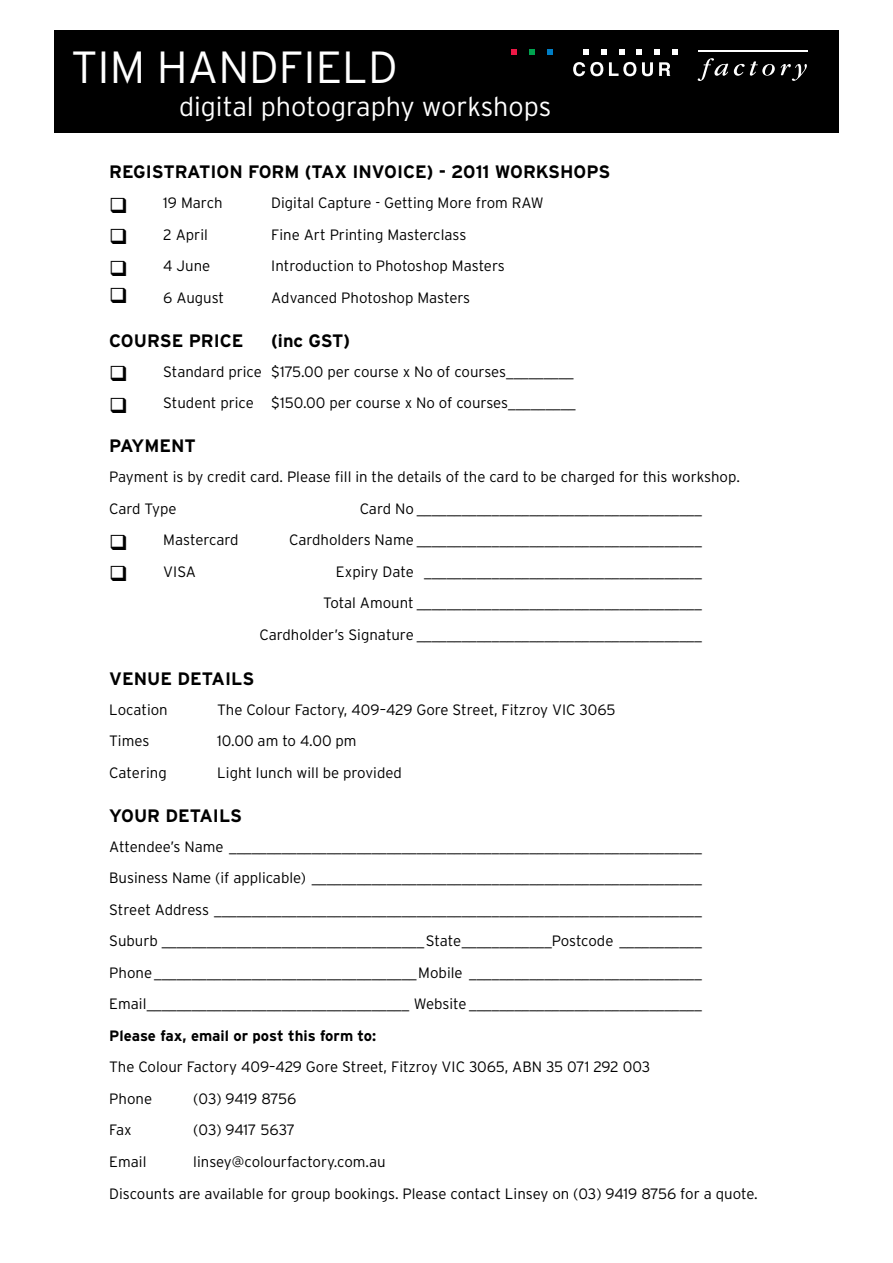
<style>
.page{position:relative;width:893px;height:1263px;background:#fff}
.page>*{position:absolute;margin:0;border:0;box-sizing:border-box;transform-origin:0 0}
.t1{font:300 45px "Interstate";color:#fff}
.t2{font:300 27px "Interstate";color:#fff}
.t3{font:700 18px "Interstate";color:#000}
.t4{font:300 15px/31.5px "Interstate";color:#000}
.t5{font:700 15px "Interstate";color:#000}
</style>
<div class="page">
<div style="left:54px;top:30px;width:785px;height:103px;background:#000"></div>
<svg style="left:547px;top:49px;width:6px;height:6px"></svg>
<svg style="left:511px;top:49px;width:6px;height:6px"></svg>
<svg style="left:529px;top:49px;width:6px;height:6px"></svg>
<svg style="left:601px;top:49px;width:6px;height:6px"></svg>
<svg style="left:583px;top:49px;width:6px;height:6px"></svg>
<svg style="left:654px;top:49px;width:6px;height:6px"></svg>
<svg style="left:672px;top:49px;width:5px;height:6px"></svg>
<svg style="left:619px;top:49px;width:5px;height:6px"></svg>
<svg style="left:636px;top:49px;width:6px;height:6px"></svg>
<svg style="left:573px;top:62px;width:30px;height:14px"></svg>
<svg style="left:609px;top:62px;width:27px;height:14px"></svg>
<svg style="left:642px;top:62px;width:11px;height:14px"></svg>
<svg style="left:659px;top:62px;width:11px;height:14px"></svg>
<svg style="left:698px;top:58px;width:30px;height:23px"></svg>
<svg style="left:734px;top:61px;width:41px;height:15px"></svg>
<svg style="left:781px;top:64px;width:26px;height:17px"></svg>
<hr style="left:698px;top:50px;width:109px;height:2px;background:#fff">
<h1 class="t1" style="left:71px;top:42px;width:328px">TIM HANDFIELD</h1>
<h2 class="t2" style="left:179px;top:91px;width:374px">digital photography workshops</h2>
<p class="t3" style="left:109px;top:162px;width:503px">REGISTRATION FORM (TAX INVOICE) - 2011 WORKSHOPS</p>
<p class="t4" style="left:109px;top:187px;width:115px">❑ 19 March</p>
<p class="t4" style="left:271px;top:187px;width:274px">Digital Capture - Getting More from RAW</p>
<p class="t4" style="left:109px;top:218px;width:100px">❑ 2 April</p>
<p class="t4" style="left:271px;top:218px;width:197px">Fine Art Printing Masterclass</p>
<p class="t4" style="left:109px;top:250px;width:103px">❑ 4 June</p>
<p class="t4" style="left:271px;top:250px;width:235px">Introduction to Photoshop Masters</p>
<p class="t4" style="left:109px;top:281px;width:116px">❑ 6 August</p>
<p class="t4" style="left:271px;top:281px;width:200px">Advanced Photoshop Masters</p>
<p class="t3" style="left:109px;top:330px;width:136px">COURSE PRICE</p>
<p class="t3" style="left:271px;top:330px;width:80px">(inc GST)</p>
<p class="t4" style="left:109px;top:355px;width:466px">❑ Standard price $175.00 per course x No of courses_________</p>
<p class="t4" style="left:109px;top:387px;width:468px">❑ Student price $150.00 per course x No of courses_________</p>
<p class="t3" style="left:109px;top:436px;width:88px">PAYMENT</p>
<p class="t4" style="left:109px;top:461px;width:632px">Payment is by credit card. Please fill in the details of the card to be charged for this workshop.<br>Card Type</p>
<p class="t4" style="left:360px;top:493px;width:344px">Card No ______________________________________</p>
<p class="t4" style="left:109px;top:524px;width:131px">❑ Mastercard</p>
<p class="t4" style="left:289px;top:524px;width:414px">Cardholders Name ______________________________________</p>
<p class="t4" style="left:109px;top:556px;width:88px">❑ VISA</p>
<p class="t4" style="left:260px;top:555px;width:444px;text-align:right">Expiry Date _____________________________________<br>Total Amount ______________________________________<br>Cardholder’s Signature ______________________________________</p>
<p class="t3" style="left:109px;top:668px;width:146px">VENUE DETAILS</p>
<p class="t4" style="left:109px;top:693px;width:60px">Location</p>
<p class="t4" style="left:217px;top:693px;width:400px">The Colour Factory, 409–429 Gore Street, Fitzroy VIC 3065</p>
<p class="t4" style="left:109px;top:725px;width:42px">Times</p>
<p class="t4" style="left:217px;top:725px;width:141px">10.00 am to 4.00 pm</p>
<p class="t4" style="left:109px;top:756px;width:59px">Catering</p>
<p class="t4" style="left:217px;top:756px;width:186px">Light lunch will be provided</p>
<p class="t3" style="left:109px;top:805px;width:134px">YOUR DETAILS</p>
<p class="t4" style="left:109px;top:830px;width:594px;text-align:justify">Attendee’s Name _______________________________________________________________ Business Name (if applicable) ____________________________________________________ Street Address _________________________________________________________________ Suburb ___________________________________State____________Postcode ___________ Phone ___________________________________Mobile _______________________________ Email___________________________________ Website _______________________________</p>
<p class="t5" style="left:109px;top:1027px;width:269px">Please fax, email or post this form to:</p>
<p class="t4" style="left:109px;top:1051px;width:542px">The Colour Factory 409–429 Gore Street, Fitzroy VIC 3065, ABN 35 071 292 003<br>Phone</p>
<p class="t4" style="left:193px;top:1082px;width:105px">(03) 9419 8756</p>
<p class="t4" style="left:109px;top:1114px;width:24px">Fax</p>
<p class="t4" style="left:193px;top:1114px;width:103px">(03) 9417 5637</p>
<p class="t4" style="left:109px;top:1146px;width:39px">Email</p>
<p class="t4" style="left:109px;top:1146px;width:650px;text-indent:84px">linsey@colourfactory.com.au<br>Discounts are available for group bookings. Please contact Linsey on (03) 9419 8756 for a quote.</p>
</div>
